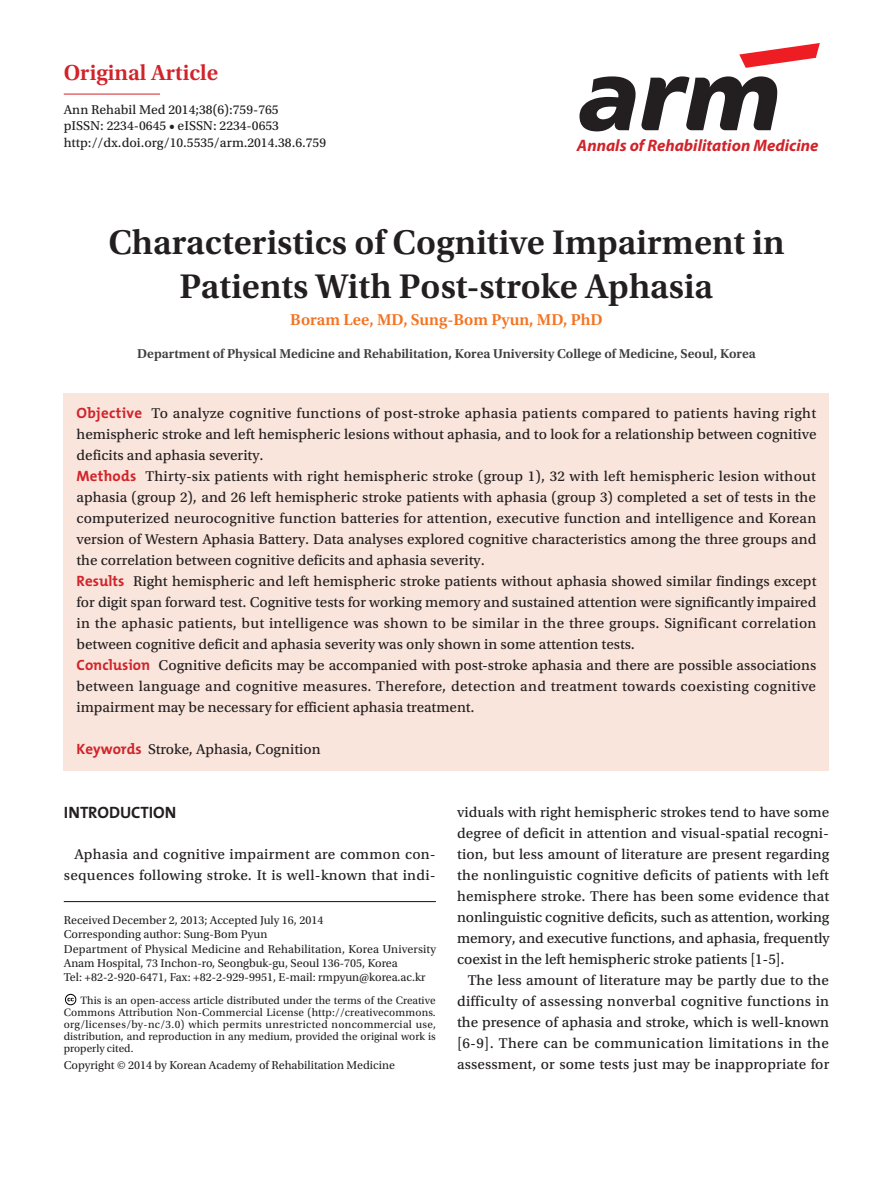
<style>
.page{position:relative;width:893px;height:1191px;background:#fff}
.page>*{position:absolute;margin:0;border:0;box-sizing:border-box;transform-origin:0 0}
.t1{font:600 36px/43.2px "Utopia Std";color:#231f20;text-align:center}
.t2{font:600 22.8px "Utopia Std";color:#d1232a}
.t3{font:italic 700 16.65px "Myriad Pro";color:#d1232a}
.t4{font:600 16.5px "Utopia Std";color:#f47321}
.t5{font:700 16.5px "The Mix";color:#231f20}
.t6{font:15px/21px "Utopia Std Capt";color:#231f20;text-align:justify}
.t7{font:13.5px/16.2px "Utopia Std Capt";color:#231f20}
.t8{font:600 13.5px "Utopia Std";color:#3e3e3f}
.t9{font:12px/14.4px "Utopia Std";color:#231f20}
.t10{font:11.25px/12px "Utopia Std";color:#231f20;text-align:justify}
.s1{font-family:"The Mix";font-weight:700;color:#d1232a}
</style>
<div class="page">
<div style="left:64px;top:393px;width:765px;height:377px;background:#f9e5dc"></div>
<svg style="left:579px;top:76px;width:198px;height:55px"></svg>
<svg style="left:739px;top:43px;width:81px;height:25px"></svg>
<hr style="left:64px;top:94px;width:96px;height:1px;background:#d1232a">
<svg style="left:64px;top:993px;width:13px;height:13px"></svg>
<hr style="left:64px;top:901px;width:372px;height:1px;background:#231f20">
<h2 class="t2" style="left:64px;top:59px;width:156px">Original Article</h2>
<p class="t7" style="left:64px;top:102px;width:264px">Ann Rehabil Med 2014;38(6):759-765<br>pISSN: 2234-0645 • eISSN: 2234-0653 http://dx.doi.org/10.5535/arm.2014.38.6.759</p>
<p class="t3" style="left:577px;top:135px;width:243px">Annals of Rehabilitation Medicine</p>
<h1 class="t1" style="left:108px;top:222px;width:678px">Characteristics of Cognitive Impairment in<br>Patients With Post-stroke Aphasia</h1>
<p class="t4" style="left:290px;top:310px;width:314px">Boram Lee, MD, Sung-Bom Pyun, MD, PhD</p>
<p class="t8" style="left:137px;top:346px;width:620px">Department of Physical Medicine and Rehabilitation, Korea University College of Medicine, Seoul, Korea</p>
<p class="t6" style="left:77px;top:403px;width:741px;text-align:left"><span class="s1">Objective</span> To analyze cognitive functions of post-stroke aphasia patients compared to patients having right hemispheric stroke and left hemispheric lesions without aphasia, and to look for a relationship between cognitive deficits and aphasia severity.<br><span class="s1">Methods</span> Thirty-six patients with right hemispheric stroke (group 1), 32 with left hemispheric lesion without aphasia (group 2), and 26 left hemispheric stroke patients with aphasia (group 3) completed a set of tests in the computerized neurocognitive function batteries for attention, executive function and intelligence and Korean version of Western Aphasia Battery. Data analyses explored cognitive characteristics among the three groups and the correlation between cognitive deficits and aphasia severity.<br><span class="s1">Results</span> Right hemispheric and left hemispheric stroke patients without aphasia showed similar findings except for digit span forward test. Cognitive tests for working memory and sustained attention were significantly impaired in the aphasic patients, but intelligence was shown to be similar in the three groups. Significant correlation between cognitive deficit and aphasia severity was only shown in some attention tests.<br><span class="s1">Conclusion</span> Cognitive deficits may be accompanied with post-stroke aphasia and there are possible associations between language and cognitive measures. Therefore, detection and treatment towards coexisting cognitive impairment may be necessary for efficient aphasia treatment.</p>
<p class="t6" style="left:77px;top:739px;width:246px"><span class="s1">Keywords</span> Stroke, Aphasia, Cognition</p>
<p class="t5" style="left:64px;top:799px;width:114px">INTRODUCTION</p>
<p class="t6" style="left:64px;top:844px;width:374px;text-align:right">Aphasia and cognitive impairment are common con&shy;sequences following stroke. It is well-known that indi-</p>
<p class="t9" style="left:64px;top:913px;width:374px">Received December 2, 2013; Accepted July 16, 2014<br>Corresponding author: Sung-Bom Pyun<br>Department of Physical Medicine and Rehabilitation, Korea University Anam Hospital, 73 Inchon-ro, Seongbuk-gu, Seoul 136-705, Korea<br>Tel: +82-2-920-6471, Fax: +82-2-929-9951, E-mail: rmpyun@korea.ac.kr</p>
<p class="t10" style="left:64px;top:994px;width:374px;text-indent:17px">This is an open-access article distributed under the terms of the Creative Commons Attribution Non-Commercial License (http://creativecommons. org/licenses/by-nc/3.0) which permits unrestricted noncommercial use, distribution, and reproduction in any medium, provided the original work is properly cited.</p>
<p class="t9" style="left:64px;top:1057px;width:333px">Copyright © 2014 by Korean Academy of Rehabilitation Medicine</p>
<p class="t6" style="left:457px;top:802px;width:374px">viduals with right hemispheric strokes tend to have some degree of deficit in attention and visual-spatial recogni&shy;tion, but less amount of literature are present regarding the nonlinguistic cognitive deficits of patients with left hemisphere stroke. There has been some evidence that nonlinguistic cognitive deficits, such as attention, working memory, and executive functions, and aphasia, frequently coexist in the left hemispheric stroke patients [1-5].</p>
<p class="t6" style="left:457px;top:970px;width:374px;text-indent:11px">The less amount of literature may be partly due to the difficulty of assessing nonverbal cognitive functions in the presence of aphasia and stroke, which is well-known [6-9]. There can be communication limitations in the assessment, or some tests just may be inappropriate for</p>
</div>
